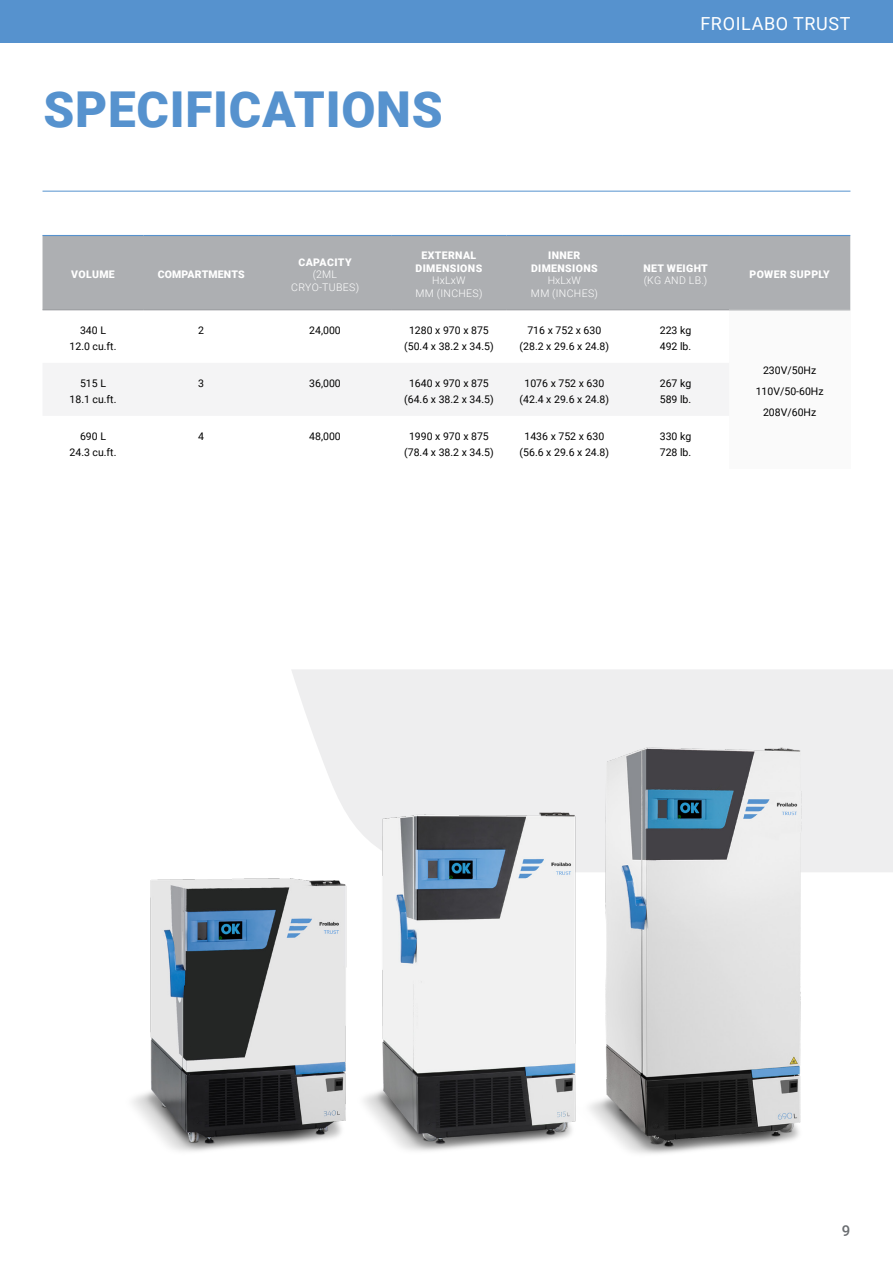
<style>
.page{position:relative;width:893px;height:1263px;background:#fff}
.page>*{position:absolute;margin:0;border:0;box-sizing:border-box;transform-origin:0 0}
.Section_Title{font:900 49.5px "Roboto";letter-spacing:.015em;color:#5692ce}
.t1{font:18px "Roboto";letter-spacing:.035em;color:#fff}
.t2{font:500 15px "Roboto";color:#6a6d71}
.Table_Text{font:10.5px "Roboto";color:#000}
.Table_Heading{font:900 10.5px/12.6px "Roboto";letter-spacing:.035em;color:#fff;text-align:center}
.Table_Heading-2{font:300 10.5px/12.6px "Roboto";letter-spacing:.035em;color:#fff;text-align:center}
.Table_Heading-3{font:900 10.5px "Roboto";letter-spacing:.015em;color:#fff}
</style>
<div class="page">
<hr style="left:43px;top:191px;width:807px;height:1px;background:#5692ce">
<div style="left:292px;top:669px;width:601px;height:28px;background:#eeeeef"></div>
<div style="left:43px;top:236px;width:807px;height:74px;background:#adafb2"></div>
<div style="left:729px;top:310px;width:121px;height:159px;background:#fafafa"></div>
<div style="left:43px;top:363px;width:686px;height:52px;background:#f4f4f5"></div>
<hr style="left:43px;top:310px;width:101px;height:1px;background:#94969a">
<hr style="left:144px;top:310px;width:115px;height:1px;background:#94969a">
<hr style="left:259px;top:310px;width:132px;height:1px;background:#94969a">
<hr style="left:391px;top:310px;width:116px;height:1px;background:#94969a">
<hr style="left:507px;top:310px;width:115px;height:1px;background:#94969a">
<hr style="left:622px;top:310px;width:107px;height:1px;background:#94969a">
<hr style="left:729px;top:310px;width:121px;height:1px;background:#94969a">
<hr style="left:43px;top:235px;width:101px;height:1px;background:#5692ce">
<hr style="left:144px;top:235px;width:115px;height:1px;background:#5692ce">
<hr style="left:259px;top:235px;width:132px;height:1px;background:#5692ce">
<hr style="left:391px;top:235px;width:116px;height:1px;background:#5692ce">
<hr style="left:507px;top:235px;width:115px;height:1px;background:#5692ce">
<hr style="left:622px;top:235px;width:107px;height:1px;background:#5692ce">
<hr style="left:729px;top:235px;width:121px;height:1px;background:#5692ce">
<div style="left:0;top:0;width:893px;height:43px;background:#5692ce"></div>
<img style="left:132px;top:697px;width:761px;height:457px">
<p class="Section_Title" style="left:43px;top:75px;width:401px">SPECIFICATIONS</p>
<h2 class="t1" style="left:700px;top:11px;width:152px">FROILABO TRUST</h2>
<p class="Table_Heading" style="left:71px;top:268px;width:45px">VOLUME</p>
<p class="Table_Heading-3" style="left:158px;top:267px;width:88px">COMPARTMENTS</p>
<p class="Table_Heading" style="left:299px;top:255px;width:55px">CAPACITY</p>
<p class="Table_Heading-2" style="left:291px;top:268px;width:69px">(2ML<br>CRYO-TUBES)</p>
<p class="Table_Heading" style="left:422px;top:249px;width:56px">EXTERNAL</p>
<p class="Table_Heading" style="left:416px;top:261px;width:68px">DIMENSIONS</p>
<p class="Table_Heading-2" style="left:416px;top:274px;width:68px">HxLxW<br>MM (INCHES)</p>
<p class="Table_Heading" style="left:531px;top:249px;width:68px">INNER<br>DIMENSIONS</p>
<p class="Table_Heading-2" style="left:531px;top:274px;width:68px">HxLxW<br>MM (INCHES)</p>
<p class="Table_Heading" style="left:643px;top:261px;width:66px">NET WEIGHT</p>
<p class="Table_Heading-2" style="left:644px;top:274px;width:65px">(KG AND LB.)</p>
<p class="Table_Heading" style="left:749px;top:268px;width:82px">POWER SUPPLY</p>
<p class="Table_Text" style="left:80px;top:322px;width:27px">340 L</p>
<p class="Table_Text" style="left:70px;top:339px;width:48px">12.0 cu.ft.</p>
<p class="Table_Text" style="left:198px;top:322px;width:7px">2</p>
<p class="Table_Text" style="left:309px;top:322px;width:33px">24,000</p>
<p class="Table_Text" style="left:409px;top:322px;width:81px">1280 x 970 x 875</p>
<p class="Table_Text" style="left:404px;top:339px;width:91px">(50.4 x 38.2 x 34.5)</p>
<p class="Table_Text" style="left:527px;top:322px;width:75px">716 x 752 x 630</p>
<p class="Table_Text" style="left:520px;top:339px;width:91px">(28.2 x 29.6 x 24.8)</p>
<p class="Table_Text" style="left:660px;top:322px;width:33px">223 kg</p>
<p class="Table_Text" style="left:660px;top:339px;width:33px">492 lb.</p>
<p class="Table_Text" style="left:80px;top:375px;width:27px">515 L</p>
<p class="Table_Text" style="left:70px;top:392px;width:48px">18.1 cu.ft.</p>
<p class="Table_Text" style="left:198px;top:375px;width:7px">3</p>
<p class="Table_Text" style="left:309px;top:375px;width:33px">36,000</p>
<p class="Table_Text" style="left:409px;top:375px;width:81px">1640 x 970 x 875</p>
<p class="Table_Text" style="left:404px;top:392px;width:91px">(64.6 x 38.2 x 34.5)</p>
<p class="Table_Text" style="left:524px;top:375px;width:81px">1076 x 752 x 630</p>
<p class="Table_Text" style="left:520px;top:392px;width:91px">(42.4 x 29.6 x 24.8)</p>
<p class="Table_Text" style="left:660px;top:375px;width:33px">267 kg</p>
<p class="Table_Text" style="left:660px;top:392px;width:33px">589 lb.</p>
<p class="Table_Text" style="left:763px;top:363px;width:55px">230V/50Hz</p>
<p class="Table_Text" style="left:756px;top:384px;width:69px">110V/50-60Hz</p>
<p class="Table_Text" style="left:763px;top:405px;width:55px">208V/60Hz</p>
<p class="Table_Text" style="left:80px;top:429px;width:27px">690 L</p>
<p class="Table_Text" style="left:70px;top:445px;width:48px">24.3 cu.ft.</p>
<p class="Table_Text" style="left:198px;top:429px;width:7px">4</p>
<p class="Table_Text" style="left:309px;top:429px;width:33px">48,000</p>
<p class="Table_Text" style="left:409px;top:429px;width:81px">1990 x 970 x 875</p>
<p class="Table_Text" style="left:404px;top:445px;width:91px">(78.4 x 38.2 x 34.5)</p>
<p class="Table_Text" style="left:524px;top:429px;width:81px">1436 x 752 x 630</p>
<p class="Table_Text" style="left:520px;top:445px;width:91px">(56.6 x 29.6 x 24.8)</p>
<p class="Table_Text" style="left:660px;top:429px;width:33px">330 kg</p>
<p class="Table_Text" style="left:660px;top:445px;width:33px">728 lb.</p>
<h3 class="t2" style="left:842px;top:1220px;width:10px">9</h3>
</div>
